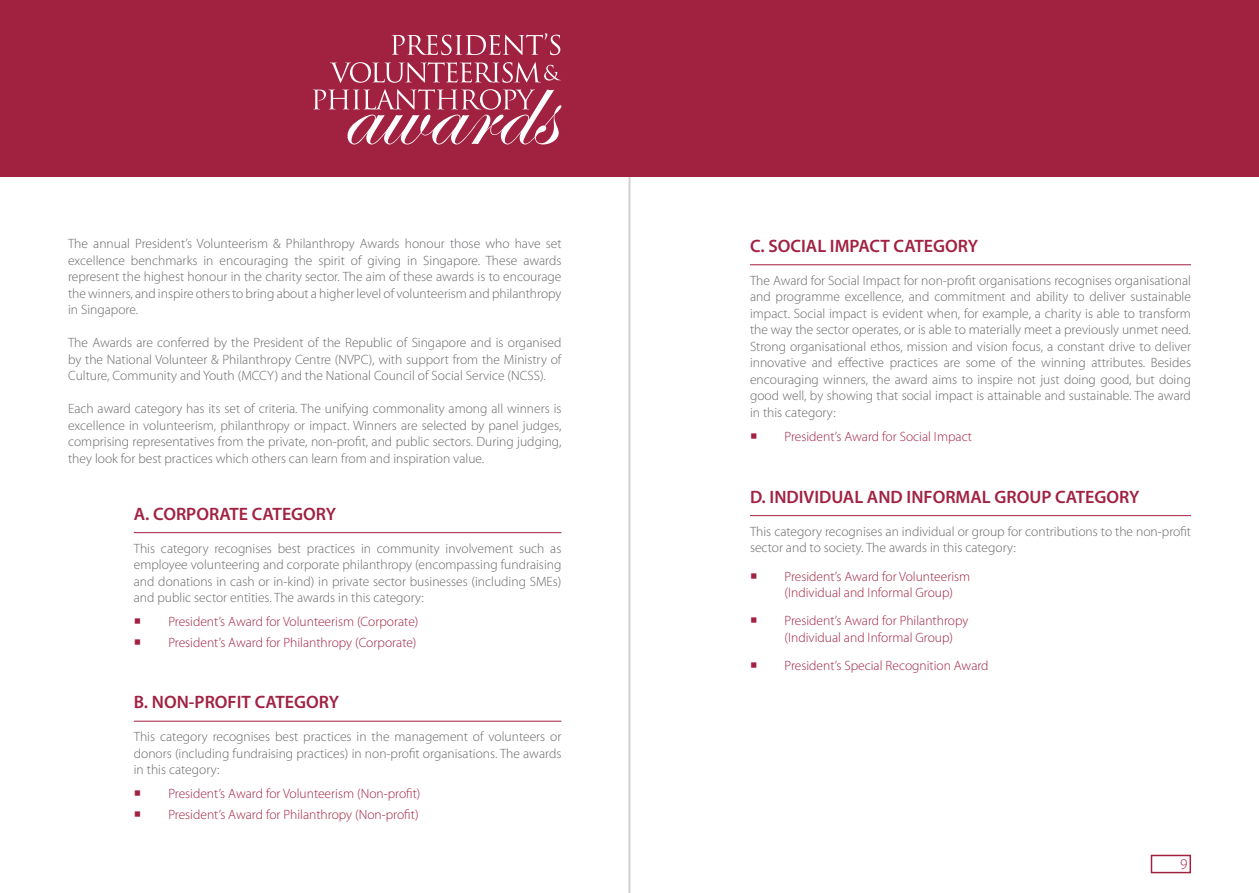
<style>
.page{position:relative;width:1259px;height:893px;background:#fff}
.page>*{position:absolute;margin:0;border:0;box-sizing:border-box;transform-origin:0 0}
.t1{font:600 18px "Myriad Pro";color:#a12141}
.t2{font:300 15px "Myriad Pro";color:#a12141}
.t3{font:300 13.5px/16.5px "Myriad Pro";color:#656669;text-align:justify}
.t4{font:300 13.5px/20.7px "Myriad Pro";color:#a12141}
</style>
<div class="page">
<div style="left:1150px;top:855px;width:41px;height:18px;border:2px solid #a12141"></div>
<div style="left:0;top:0;width:1259px;height:125px;background:#a12141"></div>
<hr style="left:629px;top:0;width:1px;height:893px;background:#cdced0">
<hr style="left:134px;top:532px;width:427px;height:1px;background:#a12141">
<hr style="left:134px;top:721px;width:427px;height:1px;background:#a12141">
<hr style="left:750px;top:264px;width:441px;height:1px;background:#a12141">
<hr style="left:750px;top:515px;width:441px;height:1px;background:#a12141">
<div style="left:0;top:89px;width:1259px;height:88px;background:#a12141"></div>
<svg style="left:392px;top:33px;width:168px;height:22px"></svg>
<svg style="left:330px;top:62px;width:231px;height:21px"></svg>
<svg style="left:313px;top:89px;width:248px;height:55px"></svg>
<p class="t3" style="left:68px;top:235px;width:495px">The annual President’s Volunteerism &amp; Philanthropy Awards honour those who have set excellence benchmarks in encouraging the spirit of giving in Singapore. These awards represent the highest honour in the charity sector. The aim of these awards is to encourage the winners, and inspire others to bring about a higher level of volunteerism and philanthropy in Singapore.</p>
<p class="t3" style="left:68px;top:334px;width:495px">The Awards are conferred by the President of the Republic of Singapore and is organised by the National Volunteer &amp; Philanthropy Centre (NVPC), with support from the Ministry of Culture, Community and Youth (MCCY) and the National Council of Social Service (NCSS).</p>
<p class="t3" style="left:68px;top:400px;width:495px">Each award category has its set of criteria. The unifying commonality among all winners is excellence in volunteerism, philanthropy or impact. Winners are selected by panel judges, comprising representatives from the private, non-profit, and public sectors. During judging, they look for best practices which others can learn from and inspiration value.</p>
<h1 class="t1" style="left:134px;top:502px;width:204px">A. CORPORATE CATEGORY</h1>
<p class="t3" style="left:134px;top:540px;width:429px">This category recognises best practices in community involvement such as employee volunteering and corporate philanthropy (encompassing fundraising and donations in cash or in-kind) in private sector businesses (including SMEs) and public sector entities. The awards in this category:</p>
<p class="t4" style="left:168px;top:611px;width:252px">President’s Award for Volunteerism (Corporate)<br>President’s Award for Philanthropy (Corporate)</p>
<h1 class="t1" style="left:134px;top:690px;width:207px">B. NON-PROFIT CATEGORY</h1>
<p class="t3" style="left:134px;top:728px;width:429px">This category recognises best practices in the management of volunteers or donors (including fundraising practices) in non-profit organisations. The awards in this category:</p>
<p class="t4" style="left:168px;top:783px;width:254px">President’s Award for Volunteerism (Non-profit)<br>President’s Award for Philanthropy (Non-profit)</p>
<h1 class="t1" style="left:750px;top:234px;width:229px">C. SOCIAL IMPACT CATEGORY</h1>
<p class="t3" style="left:750px;top:272px;width:442px">The Award for Social Impact for non-profit organisations recognises organisational and programme excellence, and commitment and ability to deliver sustainable impact. Social impact is evident when, for example, a charity is able to transform the way the sector operates, or is able to materially meet a previously unmet need.<br>Strong organisational ethos, mission and vision focus, a constant drive to deliver innovative and effective practices are some of the winning attributes. Besides encouraging winners, the award aims to inspire not just doing good, but doing good well, by showing that social impact is attainable and sustainable. The award in this category:</p>
<p class="t4" style="left:784px;top:426px;width:189px">President’s Award for Social Impact</p>
<h1 class="t1" style="left:750px;top:485px;width:391px">D. INDIVIDUAL AND INFORMAL GROUP CATEGORY</h1>
<p class="t3" style="left:750px;top:523px;width:442px">This category recognises an individual or group for contributions to the non-profit sector and to society. The awards in this category:</p>
<p class="t4" style="left:784px;top:568px;width:187px;line-height:16.5px">President’s Award for Volunteerism (Individual and Informal Group)</p>
<p class="t4" style="left:784px;top:612px;width:185px;line-height:16.5px">President’s Award for Philanthropy (Individual and Informal Group)</p>
<p class="t4" style="left:784px;top:655px;width:206px">President’s Special Recognition Award</p>
<p class="t2" style="left:1180px;top:855px;width:9px">9</p>
</div>
